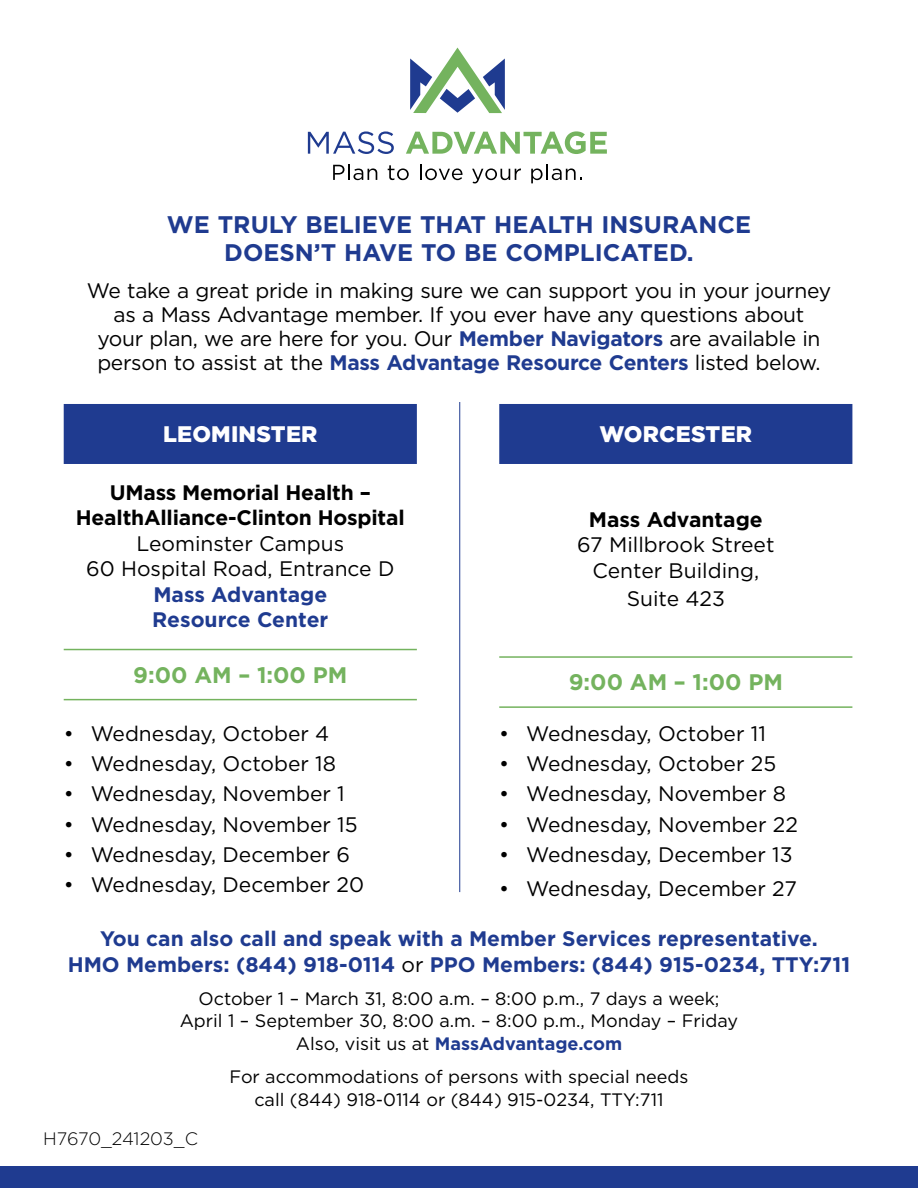
<style>
.page{position:relative;width:918px;height:1188px;background:#fff}
.page>*{position:absolute;margin:0;border:0;box-sizing:border-box;transform-origin:0 0}
.t1{font:700 24px/28.5px "Gotham";color:#1f3b90;text-align:center}
.t2{font:700 22.5px "Gotham";color:#74b35e}
.t3{font:900 22.5px "Gotham";letter-spacing:.01em;color:#fff}
.t4{font:21px/24px "Gotham";color:#000;text-align:center}
.t5{font:700 21px/25.5px "Gotham";color:#1f3b90;text-align:center}
.t6{font:700 21px/25.5px "Gotham";letter-spacing:-.01em;color:#000;text-align:center}
.t7{font:18px/22.5px "Gotham";color:#000;text-align:center}
.t8{font:300 18px "Gotham";letter-spacing:-.02em;color:#000}
.s1{font-weight:700;color:#1f3b90}
.s2{font-weight:400;color:#000}
</style>
<div class="page">
<div style="left:0;top:1166px;width:918px;height:22px;background:#1f3b90"></div>
<svg style="left:333px;top:164px;width:44px;height:16px"></svg>
<svg style="left:388px;top:165px;width:21px;height:15px"></svg>
<svg style="left:420px;top:164px;width:43px;height:16px"></svg>
<svg style="left:472px;top:168px;width:49px;height:15px"></svg>
<svg style="left:531px;top:164px;width:51px;height:19px"></svg>
<svg style="left:308px;top:131px;width:86px;height:23px"></svg>
<svg style="left:406px;top:131px;width:201px;height:23px"></svg>
<svg style="left:410px;top:48px;width:95px;height:65px"></svg>
<div style="left:64px;top:404px;width:353px;height:60px;background:#1f3b90"></div>
<hr style="left:64px;top:649px;width:353px;height:1px;background:#74b35e">
<hr style="left:64px;top:699px;width:353px;height:1px;background:#74b35e">
<hr style="left:459px;top:402px;width:1px;height:490px;background:#1f3b90">
<div style="left:499px;top:404px;width:353px;height:60px;background:#1f3b90"></div>
<hr style="left:499px;top:656px;width:353px;height:2px;background:#74b35e">
<hr style="left:499px;top:706px;width:353px;height:2px;background:#74b35e">
<p class="t1" style="left:167px;top:210px;width:586px">WE TRULY BELIEVE THAT HEALTH INSURANCE<br>DOESN’T HAVE TO BE COMPLICATED.</p>
<p class="t4" style="left:87px;top:278px;width:746px">We take a great pride in making sure we can support you in your journey as a Mass Advantage member. If you ever have any questions about<br>your plan, we are here for you. Our <span class="s1">Member Navigators</span> are available in person to assist at the <span class="s1">Mass Advantage Resource Centers</span> listed below.</p>
<p class="t3" style="left:163px;top:418px;width:156px">LEOMINSTER</p>
<p class="t6" style="left:76px;top:479px;width:330px">UMass Memorial Health –<br>HealthAlliance-Clinton Hospital</p>
<p class="t4" style="left:86px;top:530px;width:310px;line-height:25.5px">Leominster Campus<br>60 Hospital Road, Entrance D</p>
<p class="t5" style="left:152px;top:581px;width:178px;text-align:left">Mass Advantage<br>Resource Center</p>
<p class="t2" style="left:133px;top:660px;width:216px">9:00 AM – 1:00 PM</p>
<p class="t4" style="left:64px;top:722px;width:267px">• Wednesday, October 4</p>
<p class="t4" style="left:64px;top:752px;width:274px">• Wednesday, October 18</p>
<p class="t4" style="left:64px;top:782px;width:283px">• Wednesday, November 1</p>
<p class="t4" style="left:64px;top:812px;width:295px">• Wednesday, November 15</p>
<p class="t4" style="left:64px;top:842px;width:288px">• Wednesday, December 6</p>
<p class="t4" style="left:64px;top:872px;width:302px">• Wednesday, December 20</p>
<p class="t3" style="left:600px;top:418px;width:154px">WORCESTER</p>
<p class="t6" style="left:589px;top:506px;width:175px">Mass Advantage</p>
<p class="t4" style="left:577px;top:532px;width:199px;line-height:25.5px">67 Millbrook Street<br>Center Building,</p>
<p class="t4" style="left:627px;top:586px;width:100px">Suite 423</p>
<p class="t2" style="left:569px;top:667px;width:216px">9:00 AM – 1:00 PM</p>
<p class="t4" style="left:499px;top:722px;width:268px">• Wednesday, October 11</p>
<p class="t4" style="left:499px;top:752px;width:279px">• Wednesday, October 25</p>
<p class="t4" style="left:499px;top:782px;width:288px">• Wednesday, November 8</p>
<p class="t4" style="left:499px;top:812px;width:300px">• Wednesday, November 22</p>
<p class="t4" style="left:499px;top:842px;width:295px">• Wednesday, December 13</p>
<p class="t4" style="left:499px;top:876px;width:299px">• Wednesday, December 27</p>
<p class="t5" style="left:68px;top:926px;width:784px">You can also call and speak with a Member Services representative.<br>HMO Members: (844) 918-0114 <span class="s2">or</span> PPO Members: (844) 915-0234, TTY:711</p>
<p class="t7" style="left:180px;top:987px;width:560px">October 1 – March 31, 8:00 a.m. – 8:00 p.m., 7 days a week;<br>April 1 – September 30, 8:00 a.m. – 8:00 p.m., Monday – Friday<br>Also, visit us at <span class="s1">MassAdvantage.com</span></p>
<p class="t7" style="left:229px;top:1065px;width:461px">For accommodations of persons with special needs call (844) 918-0114 or (844) 915-0234, TTY:711</p>
<p class="t8" style="left:43px;top:1127px;width:156px">H7670_241203_C</p>
</div>
